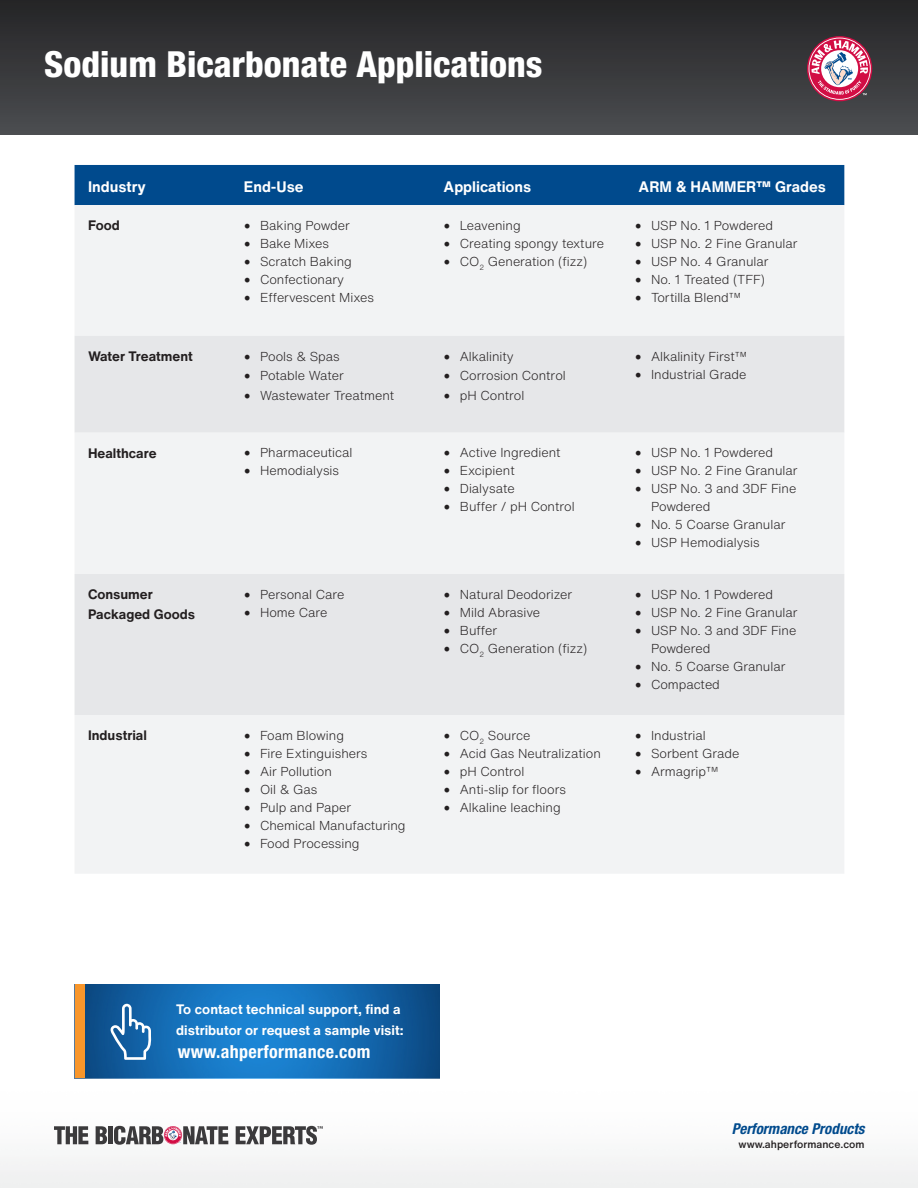
<style>
.page{position:relative;width:918px;height:1188px;background:#fff}
.page>*{position:absolute;margin:0;border:0;box-sizing:border-box;transform-origin:0 0}
.t1{font:800 condensed 36px "Helvetica Neue";color:#fff}
.t2{font:700 condensed 18px "Helvetica Neue";letter-spacing:.02em;color:#fff}
.t3{font:700 15px "Helvetica Now Text";color:#fff}
.t4{font:italic 700 condensed 15px "Helvetica Neue";color:#004a8d}
.t5{font:700 13.5px/21px "Helvetica Now Text";color:#fff}
.t6{font:700 13.5px/19.5px "Helvetica Now Text";color:#231f20}
.t7{font:300 12.75px/18px "Helvetica Now Text";color:#231f20}
.t8{font:500 10.5px "Helvetica Now Text";color:#231f20}
.s1{font-family:"Minion Pro";font-weight:400;font-size:18px}
</style>
<div class="page">
<svg style="left:54px;top:1126px;width:34px;height:18px"></svg>
<svg style="left:96px;top:1126px;width:11px;height:18px"></svg>
<div style="left:108px;top:1126px;width:5px;height:18px;background:#3b3a3c"></div>
<svg style="left:114px;top:1126px;width:114px;height:19px"></svg>
<svg style="left:236px;top:1126px;width:87px;height:19px"></svg>
<div style="left:0;top:0;width:918px;height:135px;background:linear-gradient(to bottom,#252426,#4b4d50)"></div>
<svg style="left:809px;top:38px;width:62px;height:62px"></svg>
<div style="left:75px;top:165px;width:769px;height:40px;background:#004a8d"></div>
<div style="left:75px;top:205px;width:769px;height:369px;background:#f2f3f4"></div>
<div style="left:75px;top:336px;width:769px;height:97px;background:#e6e7e9"></div>
<div style="left:75px;top:574px;width:769px;height:141px;background:#e6e7e9"></div>
<div style="left:75px;top:715px;width:769px;height:158px;background:#f2f3f4"></div>
<img style="left:85px;top:984px;width:355px;height:94px">
<svg style="left:111px;top:1004px;width:40px;height:56px;background:#437fb4"></svg>
<div style="left:75px;top:984px;width:10px;height:94px;background:#f8962b"></div>
<p class="t1" style="left:44px;top:42px;width:500px">Sodium Bicarbonate Applications</p>
<p class="t3" style="left:88px;top:175px;width:59px">Industry</p>
<p class="t3" style="left:244px;top:175px;width:61px">End-Use</p>
<p class="t3" style="left:444px;top:175px;width:89px">Applications</p>
<p class="t3" style="left:639px;top:175px;width:189px">ARM &amp; HAMMER™ Grades</p>
<p class="t6" style="left:88px;top:216px;width:33px">Food</p>
<p class="t7" style="left:244px;top:216px;width:108px"><span class="s1">•</span> Baking Powder</p>
<p class="t7" style="left:244px;top:234px;width:87px"><span class="s1">•</span> Bake Mixes</p>
<p class="t7" style="left:244px;top:252px;width:109px"><span class="s1">•</span> Scratch Baking</p>
<p class="t7" style="left:244px;top:270px;width:102px"><span class="s1">•</span> Confectionary</p>
<p class="t7" style="left:244px;top:288px;width:132px"><span class="s1">•</span> Effervescent Mixes</p>
<p class="t7" style="left:635px;top:216px;width:140px"><span class="s1">•</span> USP No. 1 Powdered</p>
<p class="t7" style="left:635px;top:234px;width:164px"><span class="s1">•</span> USP No. 2 Fine Granular</p>
<p class="t7" style="left:635px;top:252px;width:135px"><span class="s1">•</span> USP No. 4 Granular</p>
<p class="t7" style="left:635px;top:270px;width:132px"><span class="s1">•</span> No. 1 Treated (TFF)</p>
<p class="t7" style="left:635px;top:288px;width:108px"><span class="s1">•</span> Tortilla Blend™</p>
<p class="t7" style="left:444px;top:216px;width:79px"><span class="s1">•</span> Leavening</p>
<p class="t7" style="left:444px;top:234px;width:162px"><span class="s1">•</span> Creating spongy texture</p>
<p class="t7" style="left:444px;top:252px;width:145px"><span class="s1">•</span> CO<sub>2</sub> Generation (fizz)</p>
<p class="t6" style="left:88px;top:346px;width:106px">Water Treatment</p>
<p class="t7" style="left:244px;top:347px;width:97px"><span class="s1">•</span> Pools &amp; Spas</p>
<p class="t7" style="left:244px;top:366px;width:102px"><span class="s1">•</span> Potable Water</p>
<p class="t7" style="left:244px;top:386px;width:152px"><span class="s1">•</span> Wastewater Treatment</p>
<p class="t7" style="left:444px;top:347px;width:72px"><span class="s1">•</span> Alkalinity</p>
<p class="t7" style="left:444px;top:366px;width:124px"><span class="s1">•</span> Corrosion Control</p>
<p class="t7" style="left:444px;top:386px;width:82px"><span class="s1">•</span> pH Control</p>
<p class="t7" style="left:635px;top:347px;width:114px"><span class="s1">•</span> Alkalinity First™</p>
<p class="t7" style="left:635px;top:365px;width:113px"><span class="s1">•</span> Industrial Grade</p>
<p class="t6" style="left:88px;top:443px;width:70px">Healthcare</p>
<p class="t7" style="left:244px;top:443px;width:110px"><span class="s1">•</span> Pharmaceutical</p>
<p class="t7" style="left:244px;top:461px;width:97px"><span class="s1">•</span> Hemodialysis</p>
<p class="t7" style="left:444px;top:443px;width:118px"><span class="s1">•</span> Active Ingredient</p>
<p class="t7" style="left:444px;top:461px;width:73px"><span class="s1">•</span> Excipient</p>
<p class="t7" style="left:444px;top:479px;width:73px"><span class="s1">•</span> Dialysate</p>
<p class="t7" style="left:444px;top:497px;width:133px"><span class="s1">•</span> Buffer / pH Control</p>
<p class="t7" style="left:635px;top:443px;width:140px"><span class="s1">•</span> USP No. 1 Powdered</p>
<p class="t7" style="left:635px;top:461px;width:164px"><span class="s1">•</span> USP No. 2 Fine Granular</p>
<p class="t7" style="left:651px;top:479px;width:147px;text-indent:-16px"><span class="s1">•</span> USP No. 3 and 3DF Fine<br>Powdered</p>
<p class="t7" style="left:635px;top:515px;width:152px"><span class="s1">•</span> No. 5 Coarse Granular</p>
<p class="t7" style="left:635px;top:533px;width:126px"><span class="s1">•</span> USP Hemodialysis</p>
<p class="t6" style="left:88px;top:584px;width:108px">Consumer<br>Packaged Goods</p>
<p class="t7" style="left:244px;top:585px;width:102px"><span class="s1">•</span> Personal Care</p>
<p class="t7" style="left:244px;top:603px;width:85px"><span class="s1">•</span> Home Care</p>
<p class="t7" style="left:444px;top:585px;width:130px"><span class="s1">•</span> Natural Deodorizer</p>
<p class="t7" style="left:444px;top:603px;width:98px"><span class="s1">•</span> Mild Abrasive</p>
<p class="t7" style="left:444px;top:621px;width:55px"><span class="s1">•</span> Buffer</p>
<p class="t7" style="left:444px;top:639px;width:145px"><span class="s1">•</span> CO<sub>2</sub> Generation (fizz)</p>
<p class="t7" style="left:635px;top:585px;width:140px"><span class="s1">•</span> USP No. 1 Powdered</p>
<p class="t7" style="left:635px;top:603px;width:164px"><span class="s1">•</span> USP No. 2 Fine Granular</p>
<p class="t7" style="left:651px;top:621px;width:147px;text-indent:-16px"><span class="s1">•</span> USP No. 3 and 3DF Fine<br>Powdered</p>
<p class="t7" style="left:635px;top:657px;width:152px"><span class="s1">•</span> No. 5 Coarse Granular</p>
<p class="t7" style="left:635px;top:675px;width:87px"><span class="s1">•</span> Compacted</p>
<p class="t6" style="left:88px;top:725px;width:60px">Industrial</p>
<p class="t7" style="left:244px;top:726px;width:102px"><span class="s1">•</span> Foam Blowing</p>
<p class="t7" style="left:244px;top:744px;width:125px"><span class="s1">•</span> Fire Extinguishers</p>
<p class="t7" style="left:244px;top:762px;width:90px"><span class="s1">•</span> Air Pollution</p>
<p class="t7" style="left:244px;top:780px;width:75px"><span class="s1">•</span> Oil &amp; Gas</p>
<p class="t7" style="left:244px;top:798px;width:109px"><span class="s1">•</span> Pulp and Paper</p>
<p class="t7" style="left:244px;top:816px;width:163px"><span class="s1">•</span> Chemical Manufacturing</p>
<p class="t7" style="left:244px;top:834px;width:117px"><span class="s1">•</span> Food Processing</p>
<p class="t7" style="left:444px;top:726px;width:88px"><span class="s1">•</span> CO<sub>2</sub> Source</p>
<p class="t7" style="left:444px;top:744px;width:159px"><span class="s1">•</span> Acid Gas Neutralization</p>
<p class="t7" style="left:444px;top:762px;width:82px"><span class="s1">•</span> pH Control</p>
<p class="t7" style="left:444px;top:780px;width:124px"><span class="s1">•</span> Anti-slip for floors</p>
<p class="t7" style="left:444px;top:798px;width:119px"><span class="s1">•</span> Alkaline leaching</p>
<p class="t7" style="left:635px;top:726px;width:72px"><span class="s1">•</span> Industrial</p>
<p class="t7" style="left:635px;top:744px;width:106px"><span class="s1">•</span> Sorbent Grade</p>
<p class="t7" style="left:635px;top:762px;width:85px"><span class="s1">•</span> Armagrip™</p>
<p class="t5" style="left:176px;top:998px;width:229px">To contact technical support, find a distributor or request a sample visit:</p>
<p class="t2" style="left:178px;top:1041px;width:194px">www.ahperformance.com</p>
<p class="t4" style="left:732px;top:1120px;width:134px">Performance Products</p>
<p class="t8" style="left:739px;top:1136px;width:127px">www.ahperformance.com</p>
</div>
